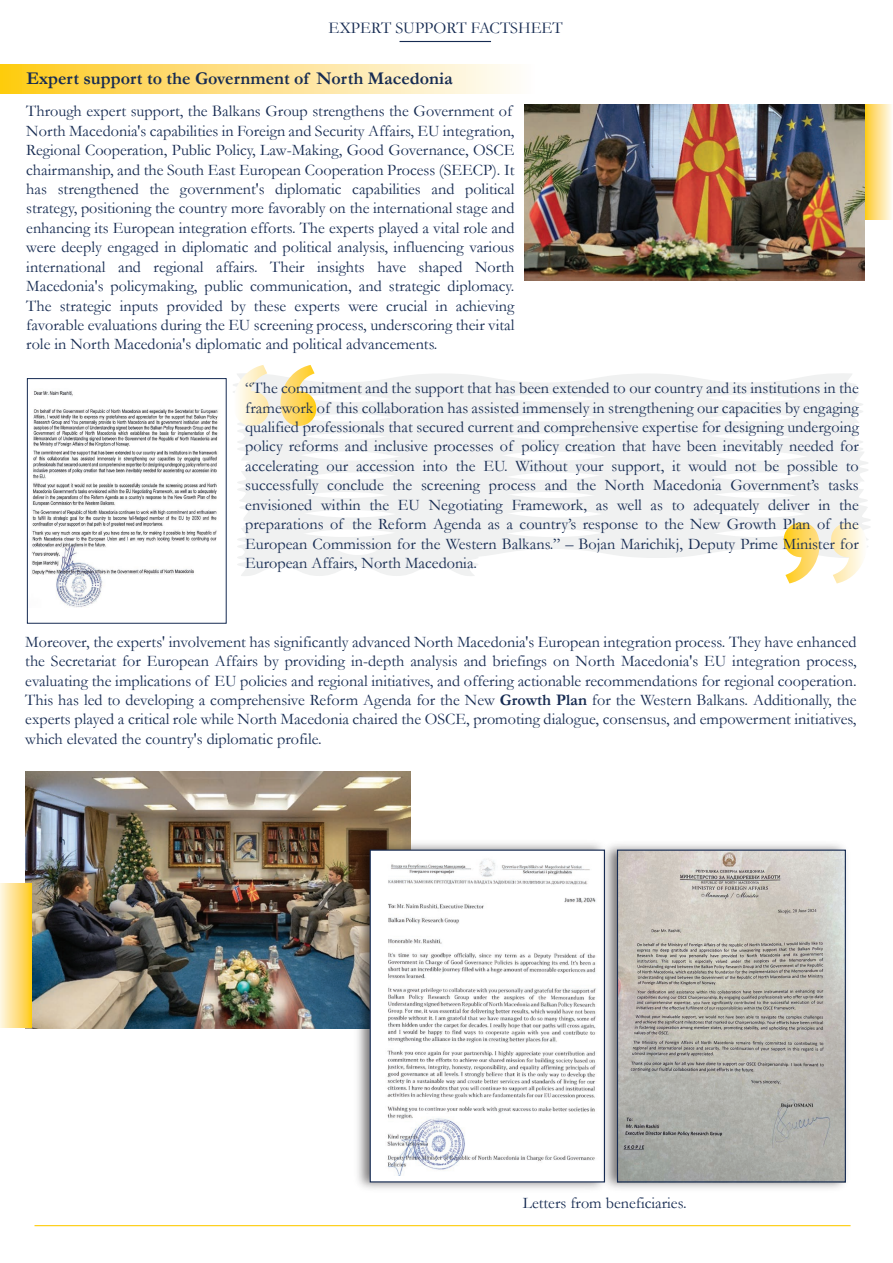
<style>
.page{position:relative;width:893px;height:1263px;background:#fff}
.page>*{position:absolute;margin:0;border:0;box-sizing:border-box;transform-origin:0 0}
.t1{font:700 18px "Garamond";color:#162b52}
.t2{font:16.5px "Garamond";color:#162b52}
.t3{font:16.2px/19.5px "Garamond";color:#162b52;text-align:justify}
.s1{font-weight:700}
</style>
<div class="page">
<svg style="left:0;top:65px;width:512px;height:28px;background:#fee18a"></svg>
<img style="left:25px;top:772px;width:386px;height:256px">
<img style="left:350px;top:836px;width:248px;height:353px">
<div style="left:370px;top:850px;width:234px;height:332px;background:#fff"></div>
<hr style="left:35px;top:1225px;width:816px;height:1px;background:#fdcc0a">
<hr style="left:400px;top:41px;width:91px;height:1px;background:#162b52">
<svg style="left:865px;top:104px;width:27px;height:116px;background:#fee28c"></svg>
<img style="left:524px;top:104px;width:341px;height:176px">
<img style="left:31px;top:391px;width:187px;height:217px">
<div style="left:27px;top:378px;width:200px;height:246px;border:1px solid #162b52"></div>
<svg style="left:233px;top:365px;width:637px;height:218px"></svg>
<svg style="left:0;top:884px;width:31px;height:143px;background:#fee086"></svg>
<img style="left:387px;top:859px;width:209px;height:317px">
<img style="left:598px;top:844px;width:249px;height:345px">
<img style="left:619px;top:851px;width:225px;height:329px">
<div style="left:370px;top:849px;width:235px;height:333px;border:1px solid #162b52"></div>
<div style="left:617px;top:849px;width:229px;height:333px;border:1px solid #162b52"></div>
<p class="t2" style="left:329px;top:17px;width:235px">EXPERT SUPPORT FACTSHEET</p>
<p class="t1" style="left:26px;top:66px;width:428px">Expert support to the Government of North Macedonia</p>
<p class="t3" style="left:26px;top:101px;width:490px;text-align:left">Through expert support, the Balkans Group strengthens the Government of North Macedonia's capabilities in Foreign and Security Affairs, EU integration, Regional Cooperation, Public Policy, Law-Making, Good Governance, OSCE chairmanship, and the South East European Cooperation Process (SEECP). It has strengthened the government's diplomatic capabilities and political strategy, positioning the country more favorably on the international stage and enhancing its European integration efforts. The experts played a vital role and were deeply engaged in diplomatic and political analysis, influencing various international and regional affairs. Their insights have shaped North Macedonia's policymaking, public communication, and strategic diplomacy.<br>The strategic inputs provided by these experts were crucial in achieving favorable evaluations during the EU screening process, underscoring their vital role in North Macedonia's diplomatic and political advancements.</p>
<p class="t3" style="left:245px;top:378px;width:615px">“The commitment and the support that has been extended to our country and its institutions in the framework of this collaboration has assisted immensely in strengthening our capacities by engaging qualified professionals that secured current and comprehensive expertise for designing undergoing policy reforms and inclusive processes of policy creation that have been inevitably needed for accelerating our accession into the EU. Without your support, it would not be possible to successfully conclude the screening process and the North Macedonia Government’s tasks envisioned within the EU Negotiating Framework, as well as to adequately deliver in the preparations of the Reform Agenda as a country’s response to the New Growth Plan of the European Commission for the Western Balkans.” – Bojan Marichikj, Deputy Prime Minister for European Affairs, North Macedonia.</p>
<p class="t3" style="left:25px;top:631px;width:833px">Moreover, the experts' involvement has significantly advanced North Macedonia's European integration process. They have enhanced the Secretariat for European Affairs by providing in-depth analysis and briefings on North Macedonia's EU integration process, evaluating the implications of EU policies and regional initiatives, and offering actionable recommendations for regional cooperation.<br>This has led to developing a comprehensive Reform Agenda for the New <span class="s1">Growth Plan</span> for the Western Balkans. Additionally, the experts played a critical role while North Macedonia chaired the OSCE, promoting dialogue, consensus, and empowerment initiatives, which elevated the country's diplomatic profile.</p>
<p class="t3" style="left:523px;top:1192px;width:165px">Letters from beneficiaries.</p>
</div>
